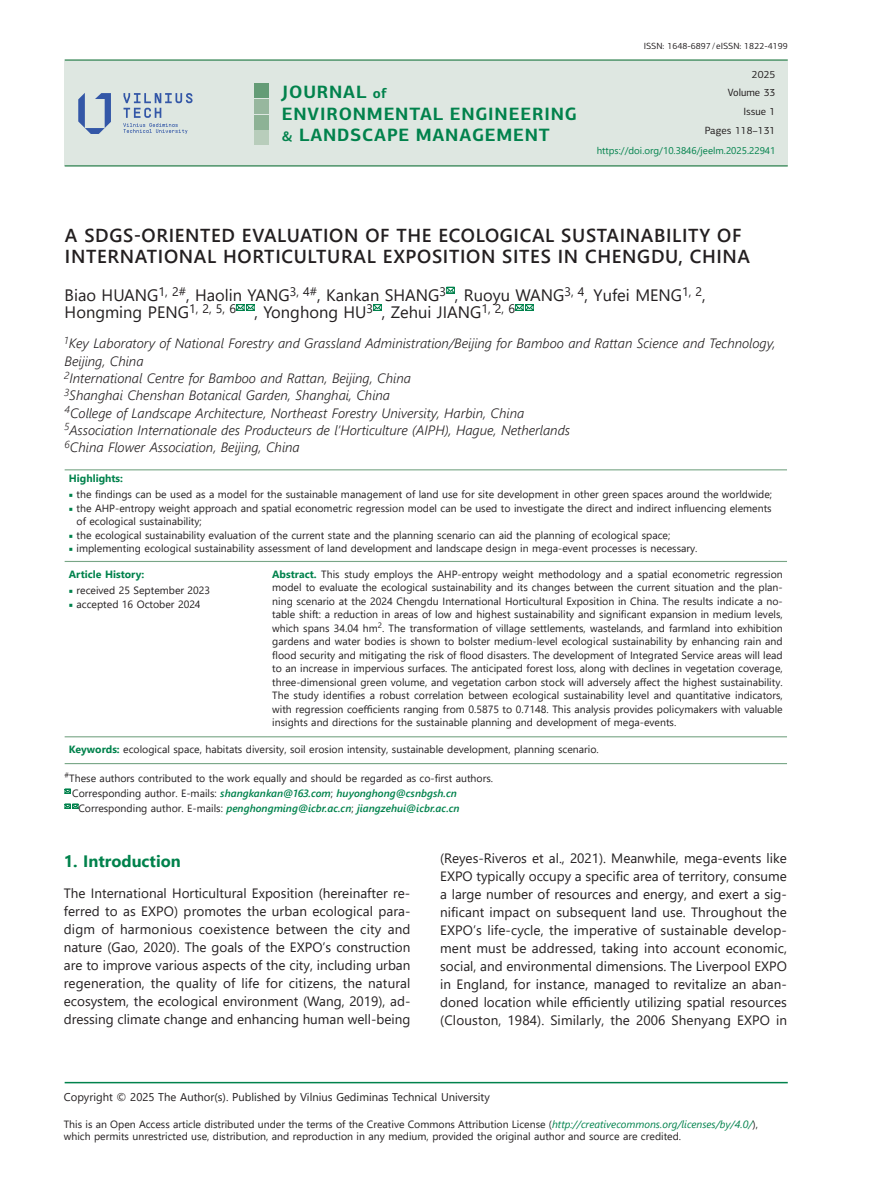
<style>
.page{position:relative;width:872px;height:1191px;background:#fff}
.page>*{position:absolute;margin:0;border:0;box-sizing:border-box;transform-origin:0 0}
.t1{font:600 18.75px/21px "Segoe UI";letter-spacing:.035em;color:#231f20}
.t2{font:700 17.85px/21px "PF Centro Sans Pro";letter-spacing:.045em;color:#01824c}
.t3{font:16.5px/17.2px "Segoe UI";color:#231f20}
.t4{font:700 16.5px "Segoe UI";color:#01824c}
.t5{font:13.5px/18px "Segoe UI";color:#231f20;text-align:justify}
.t6{font:italic 300 13.5px/17.2px "Segoe UI";color:#231f20}
.t7{font:11.25px "Segoe UI";color:#231f20}
.t8{font:10.5px/13.5px "Segoe UI";color:#231f20}
.t9{font:italic 600 10.5px "Segoe UI";color:#01824c}
.t10{font:10.5px/18.1px "PF Centro Sans Pro";color:#231f20;text-align:right}
.t11{font:700 10.5px "Segoe UI";color:#01824c}
.t12{font:9.75px "Segoe UI";color:#01824c}
.t13{font:9px "PF Centro Sans Pro";color:#231f20}
.s1{font-size:13.95px}
.s2{font-family:"Minion Pro";color:#01824c}
.s3{font-weight:700;color:#01824c}
.s4{font-weight:400;font-style:normal;color:#231f20}
.s5{font-style:italic;color:#01824c}
</style>
<div class="page">
<svg style="left:446px;top:286px;width:9px;height:8px"></svg>
<svg style="left:235px;top:304px;width:20px;height:7px"></svg>
<svg style="left:373px;top:304px;width:9px;height:7px"></svg>
<svg style="left:514px;top:304px;width:20px;height:7px"></svg>
<hr style="left:65px;top:469px;width:203px;height:1px;background:#78a686">
<hr style="left:268px;top:469px;width:519px;height:1px;background:#78a686">
<hr style="left:65px;top:561px;width:203px;height:1px;background:#78a686">
<hr style="left:268px;top:561px;width:519px;height:1px;background:#78a686">
<hr style="left:65px;top:736px;width:203px;height:1px;background:#78a686">
<hr style="left:268px;top:736px;width:519px;height:1px;background:#78a686">
<hr style="left:65px;top:763px;width:203px;height:1px;background:#78a686">
<hr style="left:268px;top:763px;width:519px;height:1px;background:#78a686">
<svg style="left:64px;top:788px;width:7px;height:6px"></svg>
<svg style="left:64px;top:803px;width:15px;height:6px"></svg>
<hr style="left:65px;top:1081px;width:722px;height:2px;background:#01824c">
<div style="left:65px;top:61px;width:722px;height:104px;background:#dee7e1"></div>
<hr style="left:65px;top:59px;width:722px;height:2px;background:#4b9267">
<hr style="left:65px;top:165px;width:722px;height:2px;background:#4b9267">
<svg style="left:78px;top:93px;width:33px;height:41px"></svg>
<svg style="left:123px;top:93px;width:69px;height:41px"></svg>
<div style="left:255px;top:83px;width:14px;height:15px;background:#649c76"></div>
<div style="left:255px;top:115px;width:14px;height:14px;background:#8db295"></div>
<div style="left:255px;top:130px;width:14px;height:15px;background:#b8cdbb"></div>
<div style="left:255px;top:99px;width:14px;height:15px;background:#97b79e"></div>
<h2 class="t2" style="left:282px;top:82px;width:296px">JOURNAL <span class="s1">of<br></span>ENVIRONMENTAL ENGINEERING <span class="s1">&amp;</span> LANDSCAPE MANAGEMENT</h2>
<p class="t13" style="left:644px;top:41px;width:145px">ISSN: 1648-6897/eISSN: 1822-4199</p>
<p class="t10" style="left:727px;top:66px;width:49px">2025<br>Volume 33<br>Issue 1</p>
<p class="t10" style="left:704px;top:121px;width:72px">Pages 118–131</p>
<p class="t12" style="left:597px;top:141px;width:180px">https://doi.org/10.3846/jeelm.2025.22941</p>
<h1 class="t1" style="left:65px;top:223px;width:686px">A SDGS-ORIENTED EVALUATION OF THE ECOLOGICAL SUSTAINABILITY OF<br>INTERNATIONAL HORTICULTURAL EXPOSITION SITES IN CHENGDU, CHINA</h1>
<h3 class="t3" style="left:65px;top:285px;width:642px">Biao HUANG<sup>1,</sup> <sup>2#</sup>, Haolin YANG<sup>3,</sup> <sup>4#</sup>, Kankan SHANG<sup>3</sup> , Ruoyu WANG<sup>3,</sup> <sup>4</sup>, Yufei MENG<sup>1,</sup> <sup>2</sup>,<br>Hongming PENG<sup>1,</sup> <sup>2,</sup> <sup>5,</sup> <sup>6</sup> , Yonghong HU<sup>3</sup> , Zehui JIANG<sup>1,</sup> <sup>2,</sup> <sup>6</sup></h3>
<p class="t6" style="left:65px;top:333px;width:712px"><sup>1</sup>Key Laboratory of National Forestry and Grassland Administration/Beijing for Bamboo and Rattan Science and Technology, Beijing, China<br><sup>2</sup>International Centre for Bamboo and Rattan, Beijing, China<br><sup>3</sup>Shanghai Chenshan Botanical Garden, Shanghai, China<br><sup>4</sup>College of Landscape Architecture, Northeast Forestry University, Harbin, China<br><sup>5</sup>Association Internationale des Producteurs de l’Horticulture (AIPH), Hague, Netherlands<br><sup>6</sup>China Flower Association, Beijing, China</p>
<p class="t11" style="left:69px;top:468px;width:56px">Highlights:</p>
<p class="t8" style="left:69px;top:487px;width:705px"><span class="s2">■</span> the findings can be used as a model for the sustainable management of land use for site development in other green spaces around the worldwide;</p>
<p class="t8" style="left:77px;top:500px;width:696px;text-indent:-8px"><span class="s2">■</span> the AHP-entropy weight approach and spatial econometric regression model can be used to investigate the direct and indirect influencing elements of ecological sustainability;</p>
<p class="t8" style="left:69px;top:527px;width:603px"><span class="s2">■</span> the ecological sustainability evaluation of the current state and the planning scenario can aid the planning of ecological space;</p>
<p class="t8" style="left:69px;top:541px;width:630px"><span class="s2">■</span> implementing ecological sustainability assessment of land development and landscape design in mega-event processes is necessary.</p>
<p class="t11" style="left:69px;top:564px;width:77px">Article History:</p>
<p class="t8" style="left:272px;top:566px;width:512px;text-align:justify"><span class="s3">Abstract.</span> This study employs the AHP-entropy weight methodology and a spatial econometric regression model to evaluate the ecological sustainability and its changes between the current situation and the plan&shy;ning scenario at the 2024 Chengdu International Horticultural Exposition in China. The results indicate a no&shy;table shift: a reduction in areas of low and highest sustainability and significant expansion in medium levels, which spans 34.04 hm<sup>2</sup>. The transformation of village settlements, wastelands, and farmland into exhibition gardens and water bodies is shown to bolster medium-level ecological sustainability by enhancing rain and flood security and mitigating the risk of flood disasters. The development of Integrated Service areas will lead to an increase in impervious surfaces. The anticipated forest loss, along with declines in vegetation coverage, three-dimensional green volume, and vegetation carbon stock will adversely affect the highest sustainability.<br>The study identifies a robust correlation between ecological sustainability level and quantitative indicators, with regression coefficients ranging from 0.5875 to 0.7148. This analysis provides policymakers with valuable insights and directions for the sustainable planning and development of mega-events.</p>
<p class="t8" style="left:69px;top:583px;width:143px"><span class="s2">■</span> received 25 September 2023</p>
<p class="t8" style="left:69px;top:596px;width:133px"><span class="s2">■</span> accepted 16 October 2024</p>
<p class="t8" style="left:69px;top:741px;width:531px"><span class="s3">Keywords:</span> ecological space, habitats diversity, soil erosion intensity, sustainable development, planning scenario.</p>
<p class="t8" style="left:65px;top:770px;width:430px"><sup>#</sup>These authors contributed to the work equally and should be regarded as co-first authors.</p>
<p class="t9" style="left:72px;top:783px;width:386px"><span class="s4">Corresponding author. E-mails:</span> shangkankan@163.com<span class="s4">;</span> huyonghong@csnbgsh.cn</p>
<p class="t9" style="left:78px;top:798px;width:383px"><span class="s4">Corresponding author. E-mails:</span> penghongming@icbr.ac.cn<span class="s4">;</span> jiangzehui@icbr.ac.cn</p>
<h3 class="t4" style="left:64px;top:846px;width:118px">1. Introduction</h3>
<p class="t5" style="left:64px;top:883px;width:348px">The International Horticultural Exposition (hereinafter re&shy;ferred to as EXPO) promotes the urban ecological para&shy;digm of harmonious coexistence between the city and nature (Gao, 2020). The goals of the EXPO’s construction are to improve various aspects of the city, including urban regeneration, the quality of life for citizens, the natural ecosystem, the ecological environment (Wang, 2019), ad&shy;dressing climate change and enhancing human well-being</p>
<p class="t5" style="left:440px;top:847px;width:348px">(Reyes-Riveros et al., 2021). Meanwhile, mega-events like EXPO typically occupy a specific area of territory, consume a large number of resources and energy, and exert a sig&shy;nificant impact on subsequent land use. Throughout the EXPO’s life-cycle, the imperative of sustainable develop&shy;ment must be addressed, taking into account economic, social, and environmental dimensions. The Liverpool EXPO in England, for instance, managed to revitalize an aban&shy;doned location while efficiently utilizing spatial resources (Clouston, 1984). Similarly, the 2006 Shenyang EXPO in</p>
<p class="t7" style="left:64px;top:1086px;width:427px">Copyright © 2025 The Author(s). Published by Vilnius Gediminas Technical University</p>
<p class="t8" style="left:64px;top:1117px;width:695px;line-height:12px">This is an Open Access article distributed under the terms of the Creative Commons Attribution License (<span class="s5">http://creativecommons.org/licenses/by/4.0/</span>), which permits unrestricted use, distribution, and reproduction in any medium, provided the original author and source are credited.</p>
</div>
